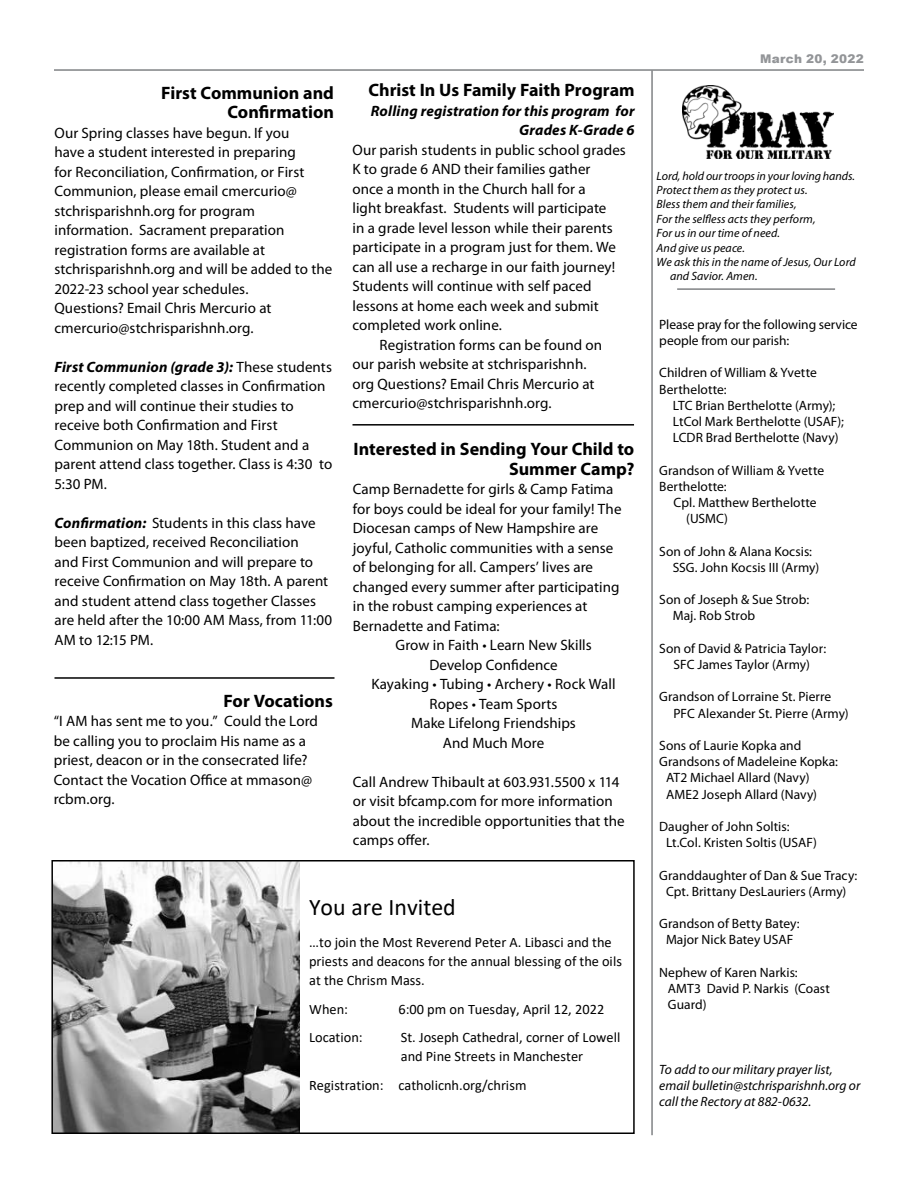
<style>
.page{position:relative;width:918px;height:1188px;background:#fff}
.page>*{position:absolute;margin:0;border:0;box-sizing:border-box;transform-origin:0 0}
.t1{font:23.85px "Calibri";color:#000}
.t2{font:700 18px/19.5px "Myriad Pro";color:#000;text-align:right}
.t3{font:15px/19.5px "Myriad Pro";letter-spacing:.005em;color:#000}
.t4{font:italic 700 15px/19.5px "Myriad Pro";letter-spacing:.01em;color:#000;text-align:right}
.t5{font:14.4px/18.9px "Calibri";color:#000}
.t6{font:13.5px/16.2px "Myriad Pro";letter-spacing:.005em;color:#000}
.t7{font:italic 13.5px/16.2px "Myriad Pro";color:#000}
.t8{font:italic 12px "Myriad Pro";letter-spacing:.005em;color:#000}
.t9{font:900 12px "Arial";letter-spacing:.025em;color:#939598}
.s1{font-weight:700;font-style:italic}
</style>
<div class="page">
<hr style="left:54px;top:69px;width:810px;height:2px;background:#808285">
<img style="left:683px;top:85px;width:151px;height:74px">
<hr style="left:677px;top:288px;width:158px;height:2px;background:#808285">
<hr style="left:651px;top:70px;width:2px;height:1065px;background:#808285">
<hr style="left:352px;top:424px;width:282px;height:2px;background:#000">
<img style="left:54px;top:863px;width:246px;height:268px">
<div style="left:51px;top:860px;width:584px;height:274px;border:2px solid #000"></div>
<hr style="left:55px;top:677px;width:280px;height:2px;background:#000">
<p class="t2" style="left:161px;top:82px;width:174px">First Communion and<br>Confirmation</p>
<p class="t3" style="left:55px;top:123px;width:279px">Our Spring classes have begun. If you<br>have a student interested in preparing<br>for Reconciliation, Confirmation, or First Communion, please email cmercurio@ stchrisparishnh.org for program information. Sacrament preparation registration forms are available at stchrisparishnh.org and will be added to the 2022-23 school year schedules.<br>Questions? Email Chris Mercurio at cmercurio@stchrisparishnh.org.</p>
<p class="t3" style="left:55px;top:357px;width:279px"><span class="s1">First Communion (grade 3):</span> These students recently completed classes in Confirmation prep and will continue their studies to receive both Confirmation and First Communion on May 18th. Student and a parent attend class together. Class is 4:30 to 5:30 PM.</p>
<p class="t3" style="left:55px;top:513px;width:279px"><span class="s1">Confirmation:</span> Students in this class have been baptized, received Reconciliation<br>and First Communion and will prepare to receive Confirmation on May 18th. A parent and student attend class together Classes are held after the 10:00 AM Mass, from 11:00<br>AM to 12:15 PM.</p>
<p class="t2" style="left:223px;top:690px;width:111px">For Vocations</p>
<p class="t3" style="left:54px;top:711px;width:266px">“I AM has sent me to you.” Could the Lord be calling you to proclaim His name as a priest, deacon or in the consecrated life?<br>Contact the Vocation Office at mmason@ rcbm.org.</p>
<p class="t2" style="left:369px;top:80px;width:268px">Christ In Us Family Faith Program</p>
<p class="t4" style="left:371px;top:101px;width:265px">Rolling registration for this program for<br>Grades K-Grade 6</p>
<p class="t3" style="left:352px;top:140px;width:275px">Our parish students in public school grades</p>
<p class="t3" style="left:352px;top:159px;width:240px">K to grade 6 AND their families gather</p>
<p class="t3" style="left:352px;top:179px;width:235px">once a month in the Church hall for a</p>
<p class="t3" style="left:352px;top:198px;width:256px">light breakfast. Students will participate</p>
<p class="t3" style="left:352px;top:218px;width:262px">in a grade level lesson while their parents</p>
<p class="t3" style="left:352px;top:237px;width:265px">participate in a program just for them. We</p>
<p class="t3" style="left:352px;top:257px;width:264px">can all use a recharge in our faith journey!</p>
<p class="t3" style="left:352px;top:276px;width:241px">Students will continue with self paced</p>
<p class="t3" style="left:352px;top:296px;width:248px">lessons at home each week and submit</p>
<p class="t3" style="left:352px;top:315px;width:151px">completed work online.</p>
<p class="t3" style="left:379px;top:335px;width:224px">Registration forms can be found on</p>
<p class="t3" style="left:352px;top:354px;width:236px">our parish website at stchrisparishnh.</p>
<p class="t3" style="left:352px;top:374px;width:244px">org Questions? Email Chris Mercurio at</p>
<p class="t3" style="left:352px;top:393px;width:201px">cmercurio@stchrisparishnh.org.</p>
<p class="t2" style="left:354px;top:439px;width:282px">Interested in Sending Your Child to<br>Summer Camp?</p>
<p class="t3" style="left:353px;top:479px;width:262px">Camp Bernadette for girls &amp; Camp Fatima</p>
<p class="t3" style="left:353px;top:499px;width:270px">for boys could be ideal for your family! The</p>
<p class="t3" style="left:353px;top:518px;width:247px">Diocesan camps of New Hampshire are</p>
<p class="t3" style="left:353px;top:538px;width:262px">joyful, Catholic communities with a sense</p>
<p class="t3" style="left:353px;top:557px;width:242px">of belonging for all. Campers’ lives are</p>
<p class="t3" style="left:353px;top:577px;width:268px">changed every summer after participating</p>
<p class="t3" style="left:353px;top:596px;width:236px">in the robust camping experiences at</p>
<p class="t3" style="left:353px;top:616px;width:148px">Bernadette and Fatima:</p>
<p class="t3" style="left:395px;top:635px;width:198px">Grow in Faith • Learn New Skills</p>
<p class="t3" style="left:429px;top:655px;width:130px">Develop Confidence</p>
<p class="t3" style="left:372px;top:674px;width:246px">Kayaking • Tubing • Archery • Rock Wall</p>
<p class="t3" style="left:430px;top:694px;width:129px">Ropes • Team Sports</p>
<p class="t3" style="left:411px;top:713px;width:166px">Make Lifelong Friendships</p>
<p class="t3" style="left:443px;top:733px;width:103px">And Much More</p>
<p class="t3" style="left:353px;top:772px;width:273px">Call Andrew Thibault at 603.931.5500 x 114 or visit bfcamp.com for more information about the incredible opportunities that the camps offer.</p>
<h1 class="t1" style="left:309px;top:891px;width:148px">You are Invited</h1>
<p class="t5" style="left:309px;top:933px;width:314px">…to join the Most Reverend Peter A. Libasci and the priests and deacons for the annual blessing of the oils at the Chrism Mass.</p>
<p class="t5" style="left:309px;top:999px;width:40px">When:</p>
<p class="t5" style="left:399px;top:999px;width:207px">6:00 pm on Tuesday, April 12, 2022</p>
<p class="t5" style="left:309px;top:1028px;width:55px">Location:</p>
<p class="t5" style="left:401px;top:1028px;width:221px">St. Joseph Cathedral, corner of Lowell and Pine Streets in Manchester</p>
<p class="t5" style="left:309px;top:1075px;width:219px">Registration: catholicnh.org/chrism</p>
<p class="t9" style="left:760px;top:50px;width:105px">March 20, 2022</p>
<p class="t8" style="left:657px;top:168px;width:200px">Lord, hold our troops in your loving hands.</p>
<p class="t8" style="left:657px;top:183px;width:152px">Protect them as they protect us.</p>
<p class="t8" style="left:657px;top:197px;width:141px">Bless them and their families,</p>
<p class="t8" style="left:657px;top:211px;width:160px">For the selfless acts they perform,</p>
<p class="t8" style="left:657px;top:226px;width:125px">For us in our time of need.</p>
<p class="t8" style="left:657px;top:240px;width:90px">And give us peace.</p>
<p class="t8" style="left:657px;top:255px;width:201px">We ask this in the name of Jesus, Our Lord</p>
<p class="t8" style="left:670px;top:269px;width:89px">and Savior. Amen.</p>
<p class="t6" style="left:659px;top:316px;width:200px">Please pray for the following service people from our parish:</p>
<p class="t6" style="left:659px;top:364px;width:159px">Children of William &amp; Yvette<br>Berthelotte:</p>
<p class="t6" style="left:673px;top:397px;width:173px">LTC Brian Berthelotte (Army);<br>LtCol Mark Berthelotte (USAF);<br>LCDR Brad Berthelotte (Navy)</p>
<p class="t6" style="left:659px;top:462px;width:166px">Grandson of William &amp; Yvette<br>Berthelotte:</p>
<p class="t6" style="left:686px;top:494px;width:132px;text-indent:-13px">Cpl. Matthew Berthelotte (USMC)</p>
<p class="t6" style="left:673px;top:543px;width:148px;text-indent:-14px">Son of John &amp; Alana Kocsis:<br>SSG. John Kocsis III (Army)</p>
<p class="t6" style="left:673px;top:591px;width:138px;text-indent:-14px">Son of Joseph &amp; Sue Strob:<br>Maj. Rob Strob</p>
<p class="t6" style="left:659px;top:640px;width:168px;text-align:center">Son of David &amp; Patricia Taylor:<br>SFC James Taylor (Army)</p>
<p class="t6" style="left:674px;top:688px;width:177px;text-indent:-14px">Grandson of Lorraine St. Pierre<br>PFC Alexander St. Pierre (Army)</p>
<p class="t6" style="left:659px;top:737px;width:144px">Sons of Laurie Kopka and</p>
<p class="t6" style="left:659px;top:753px;width:180px">Grandsons of Madeleine Kopka:</p>
<p class="t6" style="left:666px;top:769px;width:145px">AT2 Michael Allard (Navy)</p>
<p class="t6" style="left:666px;top:786px;width:153px">AME2 Joseph Allard (Navy)</p>
<p class="t6" style="left:666px;top:818px;width:152px;text-indent:-7px">Daugher of John Soltis:<br>Lt.Col. Kristen Soltis (USAF)</p>
<p class="t6" style="left:659px;top:867px;width:200px;text-align:center">Granddaughter of Dan &amp; Sue Tracy:<br>Cpt. Brittany DesLauriers (Army)</p>
<p class="t6" style="left:659px;top:915px;width:142px;text-align:center">Grandson of Betty Batey:<br>Major Nick Batey USAF</p>
<p class="t6" style="left:668px;top:964px;width:163px;text-indent:-9px">Nephew of Karen Narkis:<br>AMT3 David P. Narkis (Coast<br>Guard)</p>
<p class="t7" style="left:659px;top:1061px;width:203px">To add to our military prayer list, email bulletin@stchrisparishnh.org or call the Rectory at 882-0632.</p>
</div>
